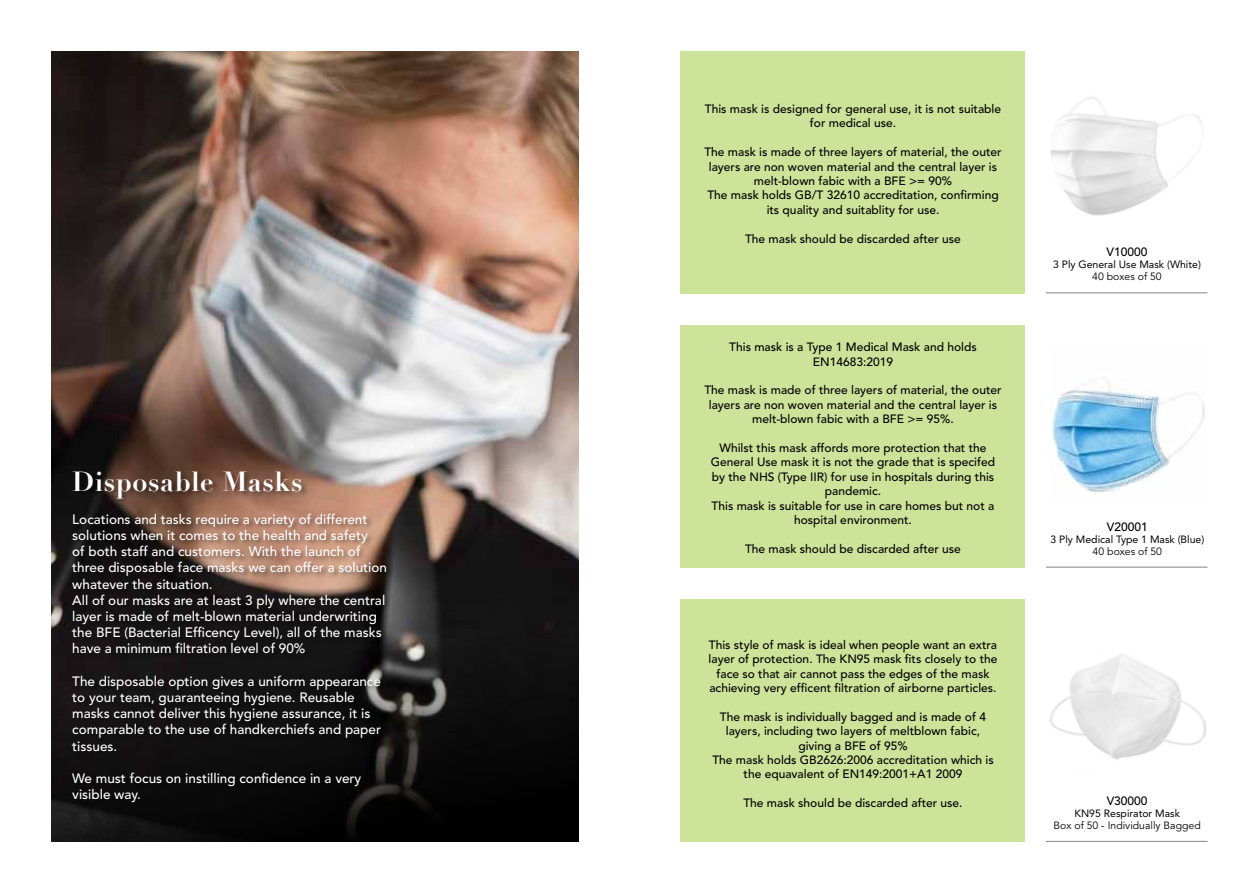
<style>
.page{position:relative;width:1259px;height:893px;background:#fff}
.page>*{position:absolute;margin:0;border:0;box-sizing:border-box;transform-origin:0 0}
.t1{font:700 27px "Didot";letter-spacing:.02em;color:#fff}
.t2{font:500 13.5px/16.2px "Avenir";color:#fff}
.t3{font:500 12px/14.4px "Avenir";color:#000;text-align:center}
.t4{font:10.5px "Avenir";color:#000}
.t5{font:10.5px "Avenir";color:#000}
</style>
<div class="page">
<img style="left:1050px;top:653px;width:155px;height:107px">
<img style="left:1050px;top:378px;width:154px;height:115px">
<img style="left:1050px;top:97px;width:152px;height:119px">
<hr style="left:1046px;top:292px;width:161px;height:1px;background:#919195">
<img style="left:51px;top:51px;width:527px;height:227px">
<img style="left:51px;top:278px;width:527px;height:564px">
<div style="left:71px;top:470px;width:323px;height:339px;background:#000;opacity:.45"></div>
<div style="left:680px;top:51px;width:345px;height:242px;background:#cce399"></div>
<hr style="left:1046px;top:567px;width:161px;height:1px;background:#919195">
<hr style="left:1046px;top:841px;width:161px;height:1px;background:#919195">
<div style="left:680px;top:325px;width:345px;height:243px;background:#cce399"></div>
<div style="left:680px;top:600px;width:345px;height:242px;background:#cce399"></div>
<h1 class="t1" style="left:72px;top:465px;width:232px">Disposable Masks</h1>
<p class="t2" style="left:72px;top:511px;width:316px">Locations and tasks require a variety of different solutions when it comes to the health and safety<br>of both staff and customers. With the launch of three disposable face masks we can offer a solution whatever the situation.<br>All of our masks are at least 3 ply where the central layer is made of melt-blown material underwriting the BFE (Bacterial Efficency Level), all of the masks have a minimum filtration level of 90%</p>
<p class="t2" style="left:72px;top:673px;width:310px">The disposable option gives a uniform appearance to your team, guaranteeing hygiene. Reusable masks cannot deliver this hygiene assurance, it is comparable to the use of handkerchiefs and paper tissues.</p>
<p class="t2" style="left:72px;top:770px;width:290px">We must focus on instilling confidence in a very visible way.</p>
<p class="t3" style="left:705px;top:102px;width:298px">This mask is designed for general use, it is not suitable for medical use.</p>
<p class="t3" style="left:704px;top:145px;width:299px">The mask is made of three layers of material, the outer layers are non woven material and the central layer is melt-blown fabic with a BFE &gt;= 90%<br>The mask holds GB/T 32610 accreditation, confirming its quality and suitablity for use.</p>
<p class="t3" style="left:745px;top:232px;width:217px">The mask should be discarded after use</p>
<p class="t3" style="left:729px;top:340px;width:249px">This mask is a Type 1 Medical Mask and holds<br>EN14683:2019</p>
<p class="t3" style="left:704px;top:383px;width:299px">The mask is made of three layers of material, the outer layers are non woven material and the central layer is melt-blown fabic with a BFE &gt;= 95%.</p>
<p class="t3" style="left:711px;top:441px;width:286px">Whilst this mask affords more protection that the General Use mask it is not the grade that is specifed by the NHS (Type IIR) for use in hospitals during this pandemic.<br>This mask is suitable for use in care homes but not a hospital environment.</p>
<p class="t3" style="left:745px;top:542px;width:217px">The mask should be discarded after use</p>
<p class="t3" style="left:708px;top:638px;width:290px">This style of mask is ideal when people want an extra layer of protection. The KN95 mask fits closely to the face so that air cannot pass the edges of the mask achieving very efficent filtration of airborne particles.</p>
<p class="t3" style="left:712px;top:710px;width:283px">The mask is individually bagged and is made of 4 layers, including two layers of meltblown fabic, giving a BFE of 95%<br>The mask holds GB2626:2006 accreditation which is the equavalent of EN149:2001+A1 2009</p>
<p class="t3" style="left:743px;top:796px;width:221px">The mask should be discarded after use.</p>
<p class="t3" style="left:1106px;top:245px;width:42px">V10000</p>
<p class="t4" style="left:1053px;top:258px;width:149px">3 Ply General Use Mask (White)</p>
<p class="t5" style="left:1092px;top:271px;width:71px">40 boxes of 50</p>
<p class="t3" style="left:1107px;top:519px;width:42px">V20001</p>
<p class="t4" style="left:1050px;top:533px;width:155px">3 Ply Medical Type 1 Mask (Blue)</p>
<p class="t5" style="left:1092px;top:545px;width:71px">40 boxes of 50</p>
<p class="t3" style="left:1106px;top:794px;width:42px">V30000</p>
<p class="t4" style="left:1074px;top:807px;width:107px">KN95 Respirator Mask</p>
<p class="t5" style="left:1053px;top:819px;width:149px">Box of 50 - Individually Bagged</p>
</div>
